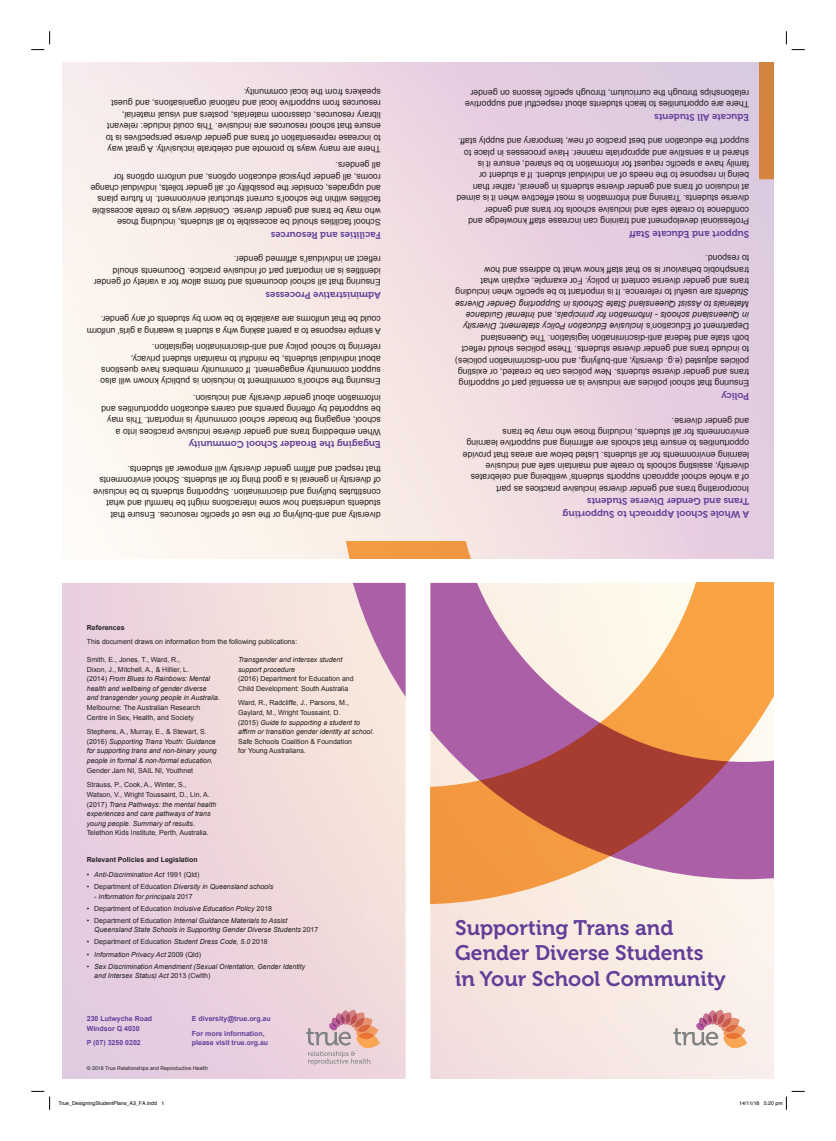
<style>
.page{position:relative;width:836px;height:1141px;background:#fff}
.page>*{position:absolute;margin:0;border:0;box-sizing:border-box;transform-origin:0 0}
.t1{font:21px/25.2px "Museo 700";color:#623e99}
.t2{font:9.62px/12.2px "Museo 700";color:#623e99}
.t3{font:8.75px/11.4px "Arial";color:#231f20}
.t4{font:7px/9.6px "Arial";color:#231f20}
.t5{font:italic 7px/9.6px "Arial";color:#231f20}
.t6{font:700 7px/9.6px "Arial";color:#623e99}
.t7{font:700 7px "Arial";color:#231f20}
.t8{font:5.25px "Helvetica";color:#000}
.t9{font:5.25px "Arial";color:#231f20}
.s1{font-style:italic}
.s2{font-style:normal}
</style>
<div class="page">
<div style="left:62px;top:583px;width:712px;height:496px;background:linear-gradient(to right,#e9cedb,#fdf4e7)"></div>
<div style="left:62px;top:62px;width:712px;height:496px;background:linear-gradient(to bottom,#f4e5e7,#fef7ee)"></div>
<svg style="left:337px;top:583px;width:93px;height:296px"></svg>
<svg style="left:430px;top:583px;width:344px;height:321px;background:#d69487"></svg>
<svg style="left:340px;top:62px;width:434px;height:496px;background:#ead3de"></svg>
<svg style="left:306px;top:1010px;width:74px;height:55px;background:#dcb7b7"></svg>
<svg style="left:673px;top:1010px;width:74px;height:38px;background:#e2bdb3"></svg>
<svg style="left:31px;top:31px;width:19px;height:19px"></svg>
<svg style="left:31px;top:1091px;width:19px;height:19px"></svg>
<svg style="left:786px;top:31px;width:19px;height:19px"></svg>
<svg style="left:785px;top:1091px;width:20px;height:19px"></svg>
<p class="t3" style="left:381px;top:155px;width:276px;rotate:-180deg">There are many ways to promote and celebrate inclusivity. A great way to increase representation of trans and gender diverse perspectives is to ensure that school resources are inclusive. This could include: relevant library resources, classroom materials, posters and visual material, resources from supportive local and national organisations, and guest speakers from the local community.</p>
<p class="t3" style="left:381px;top:228px;width:292px;rotate:-180deg">School facilities should be accessible to all students, including those<br>who may be trans and gender diverse. Consider ways to create accessible facilities within the school’s current structural environment. In future plans and upgrades, consider the possibility of: all gender toilets, individual change rooms, all gender physical education options, and uniform options for<br>all genders.</p>
<p class="t2" style="left:381px;top:241px;width:111px;rotate:-180deg">Facilities and Resources</p>
<p class="t3" style="left:381px;top:288px;width:288px;rotate:-180deg">Ensuring that all school documents and forms allow for a variety of gender identities is an important part of inclusive practice. Documents should reflect an individual’s affirmed gender.</p>
<p class="t2" style="left:381px;top:301px;width:117px;rotate:-180deg">Administrative Processes</p>
<p class="t3" style="left:381px;top:336px;width:295px;rotate:-180deg">A simple response to a parent asking why a student is wearing a girls’ uniform could be that uniforms are available to be worn by students of any gender.</p>
<p class="t3" style="left:381px;top:387px;width:282px;rotate:-180deg">Ensuring the school’s commitment to inclusion is publicly known will also support community engagement. If community members have questions about individual students, be mindful to maintain student privacy, referring to school policy and anti-discrimination legislation.</p>
<p class="t3" style="left:381px;top:437px;width:281px;rotate:-180deg">When embedding trans and gender diverse inclusive practices into a school, engaging the broader school community is important. This may be supported by offering parents and carers education opportunities and information about gender diversity and inclusion.</p>
<p class="t2" style="left:381px;top:451px;width:193px;rotate:-180deg">Engaging the Broader School Community</p>
<p class="t3" style="left:381px;top:520px;width:289px;rotate:-180deg">diversity and anti-bullying or the use of specific resources. Ensure that students understand how some interactions might be harmful and what constitutes bullying and discrimination. Supporting students to be inclusive of diversity in general is a good thing for all students. School environments that respect and affirm gender diversity will empower all students.</p>
<p class="t7" style="left:87px;top:623px;width:39px">References</p>
<p class="t4" style="left:87px;top:637px;width:212px">This document draws on information from the following publications:</p>
<p class="t4" style="left:87px;top:655px;width:135px">Smith, E., Jones, T., Ward, R.,<br>Dixon, J., Mitchell, A., &amp; Hillier, L.<br>(2014) <span class="s1">From Blues to Rainbows: Mental health and wellbeing of gender diverse and transgender young people in Australia</span>.<br>Melbourne: The Australian Research Centre in Sex, Health, and Society</p>
<p class="t5" style="left:87px;top:727px;width:131px"><span class="s2">Stephens, A., Murray, E., &amp; Stewart, S. (2016)</span> Supporting Trans Youth: Guidance for supporting trans and non-binary young people in formal &amp; non-formal education<span class="s2">, Gender Jam NI, SAIL NI, Youthnet</span></p>
<p class="t4" style="left:87px;top:780px;width:131px">Strauss, P., Cook, A., Winter, S.,<br>Watson, V., Wright Toussaint, D., Lin, A. (2017) <span class="s1">Trans Pathways: the mental health experiences and care pathways of trans young people. Summary of results</span>.<br>Telethon Kids Institute, Perth, Australia.</p>
<p class="t7" style="left:87px;top:855px;width:112px">Relevant Policies and Legislation</p>
<p class="t5" style="left:87px;top:870px;width:114px">• Anti-Discrimination Act <span class="s2">1991 (Qld)</span></p>
<p class="t5" style="left:87px;top:882px;width:188px"><span class="s2">• Department of Education</span> Diversity in Queensland schools</p>
<p class="t5" style="left:94px;top:891px;width:100px">- Information for principals <span class="s2">2017</span></p>
<p class="t4" style="left:87px;top:903px;width:187px">• Department of Education <span class="s1">Inclusive Education Policy</span> 2018</p>
<p class="t5" style="left:94px;top:916px;width:226px;text-indent:-7px"><span class="s2">• Department of Education</span> Internal Guidance Materials to Assist<br>Queensland State Schools in Supporting Gender Diverse Students <span class="s2">2017</span></p>
<p class="t4" style="left:87px;top:937px;width:182px">• Department of Education <span class="s1">Student Dress Code, 5.0</span> 2018</p>
<p class="t5" style="left:87px;top:949px;width:116px">• Information Privacy Act <span class="s2">2009 (Qld)</span></p>
<p class="t5" style="left:94px;top:961px;width:212px;text-indent:-7px">• Sex Discrimination Amendment (Sexual Orientation, Gender Identity and Intersex Status) Act <span class="s2">2013 (Cwlth)</span></p>
<p class="t5" style="left:238px;top:655px;width:106px">Transgender and intersex student support procedure</p>
<p class="t4" style="left:238px;top:674px;width:117px">(2016) Department for Education and<br>Child Development: South Australia</p>
<p class="t4" style="left:238px;top:698px;width:137px">Ward, R., Radcliffe, J., Parsons, M., Gaylard, M., Wright Toussaint, D.<br>(2015) <span class="s1">Guide to supporting a student to affirm or transition gender identity at school</span>.<br>Safe Schools Coalition &amp; Foundation<br>for Young Australians.</p>
<p class="t3" style="left:749px;top:110px;width:286px;rotate:-180deg">There are opportunities to teach students about respectful and supportive relationships through the curriculum, through specific lessons on gender</p>
<p class="t2" style="left:749px;top:123px;width:96px;rotate:-180deg">Educate All Students</p>
<p class="t3" style="left:749px;top:227px;width:294px;rotate:-180deg">Professional development and training can increase staff knowledge and confidence to create safe and inclusive schools for trans and gender diverse students. Training and information is most effective when it is aimed at inclusion of trans and gender diverse students in general, rather than being in response to the needs of an individual student. If a student or family have a specific request for information to be shared, ensure it is shared in a sensitive and appropriate manner. Have processes in place to support the education and best practice of new, temporary and supply staff.</p>
<p class="t2" style="left:749px;top:240px;width:122px;rotate:-180deg">Support and Educate Staff</p>
<p class="t3" style="left:749px;top:389px;width:295px;rotate:-180deg">Ensuring that school policies are inclusive is an essential part of supporting trans and gender diverse students. New policies can be created, or existing policies adjusted (e.g. diversity, anti-bullying, and non-discrimination policies) to include trans and gender diverse students. These policies should reflect both state and federal anti-discrimination legislation. The Queensland Department of Education’s <span class="s1">Inclusive Education Policy statement; Diversity in Queensland schools - Information for principals</span>, and <span class="s1">Internal Guidance Materials to Assist Queensland State Schools in Supporting Gender Diverse Students</span> are useful to reference. It is important to be specific when including trans and gender diverse content in policy. For example, explain what transphobic behaviour is so that staff know what to address and how<br>to respond.</p>
<p class="t2" style="left:749px;top:402px;width:29px;rotate:-180deg">Policy</p>
<p class="t3" style="left:749px;top:494px;width:288px;rotate:-180deg">Incorporating trans and gender diverse inclusive practices as part<br>of a whole school approach supports students’ wellbeing and celebrates diversity, assisting schools to create and maintain safe and inclusive learning environments for all students. Listed below are areas that provide opportunities to ensure that schools are affirming and supportive learning environments for all students, including those who may be trans<br>and gender diverse.</p>
<p class="t2" style="left:749px;top:520px;width:188px;rotate:-180deg">A Whole School Approach to Supporting<br>Trans and Gender Diverse Students</p>
<h1 class="t1" style="left:455px;top:916px;width:272px">Supporting Trans and<br>Gender Diverse Students in Your School Community</h1>
<p class="t6" style="left:192px;top:1011px;width:80px;line-height:14.6px">E diversity@true.org.au<br>For more information,</p>
<p class="t6" style="left:192px;top:1038px;width:78px">please visit true.org.au</p>
<p class="t9" style="left:87px;top:1064px;width:123px">© 2018 True Relationships and Reproductive Health</p>
<p class="t8" style="left:58px;top:1099px;width:107px">True_DesigningStudentPlans_A3_FA.indd 1</p>
<p class="t8" style="left:739px;top:1099px;width:45px">14/11/18 5:20 pm</p>
<p class="t6" style="left:87px;top:1014px;width:67px">230 Lutwyche Road<br>Windsor Q 4030</p>
<p class="t6" style="left:87px;top:1038px;width:55px">P (07) 3250 0202</p>
</div>
